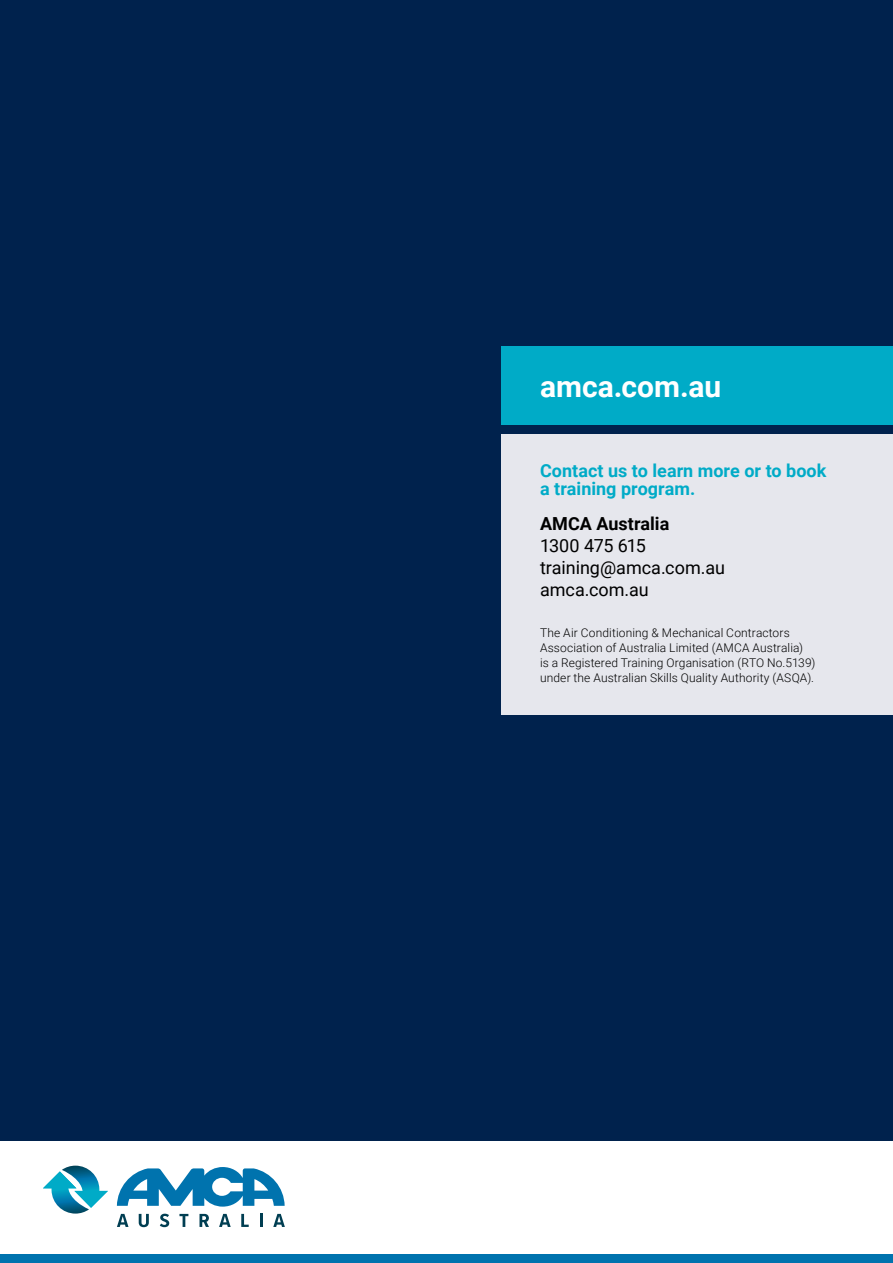
<style>
.page{position:relative;width:893px;height:1263px;background:#fff}
.page>*{position:absolute;margin:0;border:0;box-sizing:border-box;transform-origin:0 0}
.Heading_02{font:700 30px "Roboto";color:#fff}
.Heading_02-2{font:700 18px/18px "Roboto";color:#00abc7}
.Body{font:18px "Roboto";color:#000}
.Body-2{font:700 18px "Roboto";color:#000}
.Body-3{font:18px "Roboto";letter-spacing:-.03em;color:#000}
.Body-4{font:300 12px/15px "Roboto";letter-spacing:.01em;color:#000}
</style>
<div class="page">
<div style="left:0;top:1254px;width:893px;height:9px;background:#0073ae"></div>
<div style="left:0;top:0;width:893px;height:1140px;background:#00224d"></div>
<svg style="left:43px;top:1165px;width:65px;height:48px"></svg>
<svg style="left:117px;top:1167px;width:168px;height:39px"></svg>
<svg style="left:117px;top:1214px;width:11px;height:13px"></svg>
<svg style="left:139px;top:1214px;width:10px;height:13px"></svg>
<svg style="left:160px;top:1214px;width:9px;height:13px"></svg>
<svg style="left:179px;top:1214px;width:9px;height:13px"></svg>
<svg style="left:199px;top:1214px;width:10px;height:13px"></svg>
<svg style="left:219px;top:1214px;width:12px;height:13px"></svg>
<svg style="left:241px;top:1214px;width:8px;height:13px"></svg>
<svg style="left:260px;top:1214px;width:3px;height:13px"></svg>
<svg style="left:273px;top:1214px;width:12px;height:13px"></svg>
<div style="left:502px;top:347px;width:391px;height:78px;background:#00abc7"></div>
<div style="left:502px;top:434px;width:391px;height:280px;background:#e6e7ed"></div>
<p class="Heading_02" style="left:540px;top:365px;width:183px">amca.com.au</p>
<p class="Heading_02-2" style="left:540px;top:461px;width:288px">Contact us to learn more or to book a training program.</p>
<p class="Body-2" style="left:540px;top:511px;width:131px">AMCA Australia</p>
<p class="Body-3" style="left:540px;top:533px;width:107px">1300 475 615</p>
<p class="Body" style="left:540px;top:555px;width:186px">training@amca.com.au</p>
<p class="Body" style="left:540px;top:577px;width:110px">amca.com.au</p>
<p class="Body-4" style="left:540px;top:625px;width:277px">The Air Conditioning &amp; Mechanical Contractors Association of Australia Limited (AMCA Australia)<br>is a Registered Training Organisation (RTO No.5139) under the Australian Skills Quality Authority (ASQA).</p>
</div>
